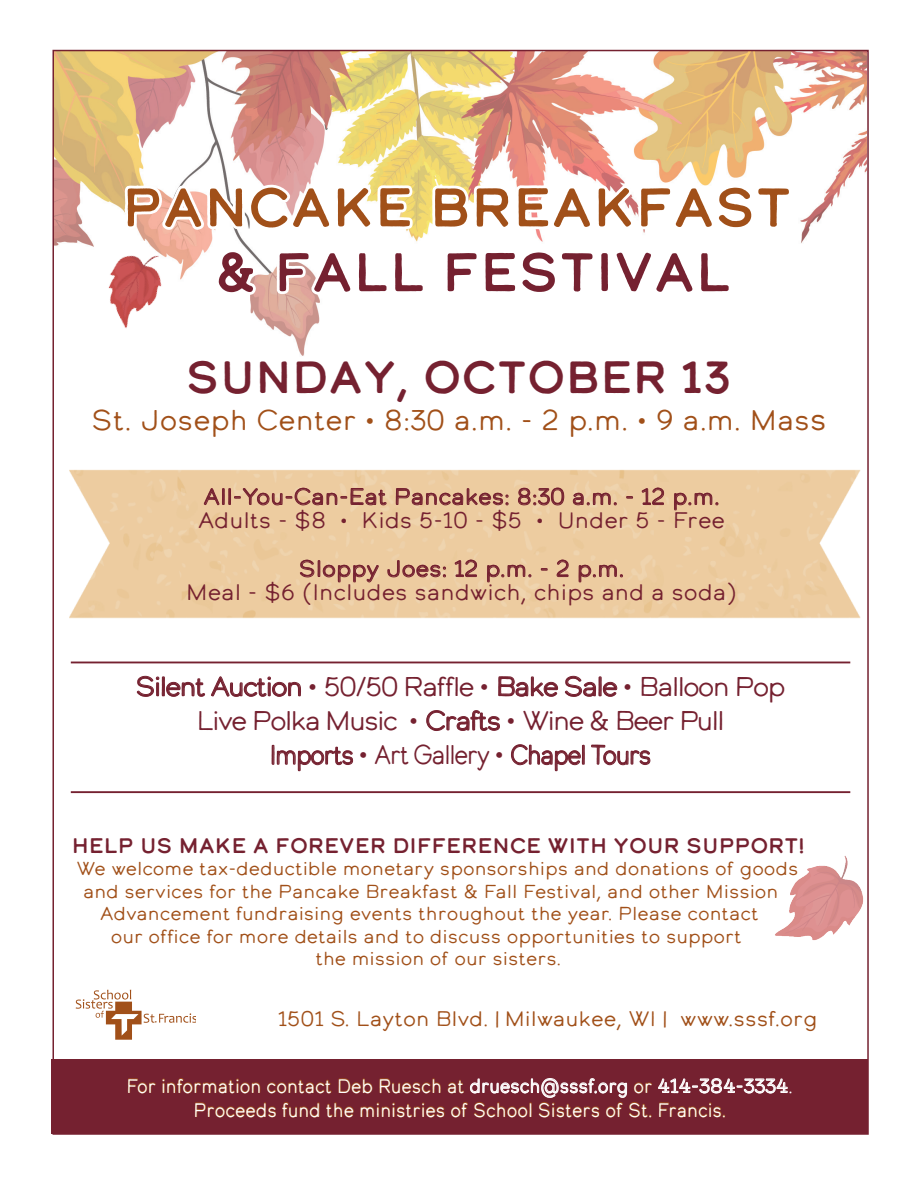
<style>
.page{position:relative;width:918px;height:1188px;background:#fff}
.page>*{position:absolute;margin:0;border:0;box-sizing:border-box;transform-origin:0 0}
.t1{font:54px "Calder Dark";color:#a15019}
.t2{font:54px "Calder Dark";color:#752130}
.t3{font:45px "Calder Dark";color:#752130}
.t4{font:28.5px "Calder LC";color:#a15019}
.t5{font:27px/34.2px "Calder LC";letter-spacing:-.07em;color:#752130;text-align:center}
.t6{font:22.5px/24px "Calder LC";color:#752130}
.t7{font:21px "Calder Dark";color:#752130}
.t8{font:21px "Calder LC";color:#a15019}
.t9{font:19.5px/24px "Calder LC";color:#fff;text-align:center;scale:.88 1}
.t10{font:18.75px "Calder LC";color:#a15019}
.s1{font-size:30.75px}
.s2{font-size:28.5px}
</style>
<div class="page">
<img style="left:55px;top:53px;width:811px;height:193px">
<svg style="left:121px;top:76px;width:674px;height:280px"></svg>
<svg style="left:76px;top:990px;width:120px;height:50px"></svg>
<img style="left:69px;top:469px;width:792px;height:195px">
<svg style="left:204px;top:476px;width:183px;height:44px"></svg>
<svg style="left:396px;top:488px;width:113px;height:32px"></svg>
<svg style="left:518px;top:487px;width:47px;height:19px"></svg>
<svg style="left:573px;top:491px;width:44px;height:29px"></svg>
<svg style="left:626px;top:495px;width:7px;height:4px"></svg>
<svg style="left:642px;top:487px;width:22px;height:18px"></svg>
<svg style="left:674px;top:491px;width:45px;height:20px"></svg>
<svg style="left:300px;top:559px;width:79px;height:24px"></svg>
<svg style="left:387px;top:559px;width:59px;height:19px"></svg>
<svg style="left:454px;top:559px;width:23px;height:18px"></svg>
<svg style="left:487px;top:563px;width:45px;height:20px"></svg>
<svg style="left:541px;top:567px;width:7px;height:4px"></svg>
<svg style="left:556px;top:559px;width:13px;height:18px"></svg>
<svg style="left:578px;top:563px;width:45px;height:20px"></svg>
<hr style="left:71px;top:662px;width:779px;height:1px;background:#752130">
<hr style="left:71px;top:791px;width:779px;height:2px;background:#752130">
<svg style="left:136px;top:660px;width:165px;height:37px"></svg>
<svg style="left:498px;top:655px;width:60px;height:42px"></svg>
<svg style="left:565px;top:675px;width:53px;height:22px"></svg>
<svg style="left:426px;top:710px;width:74px;height:21px"></svg>
<svg style="left:271px;top:744px;width:83px;height:28px"></svg>
<svg style="left:511px;top:744px;width:74px;height:28px"></svg>
<svg style="left:591px;top:744px;width:60px;height:22px"></svg>
<div style="left:52px;top:1060px;width:816px;height:74px;background:#752130"></div>
<svg style="left:128px;top:1078px;width:28px;height:16px"></svg>
<svg style="left:658px;top:1078px;width:130px;height:16px"></svg>
<svg style="left:162px;top:1078px;width:490px;height:40px"></svg>
<svg style="left:659px;top:1102px;width:66px;height:16px"></svg>
<img style="left:69px;top:222px;width:128px;height:124px">
<img style="left:775px;top:838px;width:94px;height:132px">
<p class="t1" style="left:122px;top:170px;width:671px">PANCAKE BREAKFAST</p>
<p class="t2" style="left:214px;top:235px;width:518px">&amp; FALL FESTIVAL</p>
<p class="t3" style="left:186px;top:347px;width:548px">SUNDAY, OCTOBER 13</p>
<p class="t4" style="left:91px;top:402px;width:737px">St. Joseph Center • 8:30 a.m. - 2 p.m. • 9 a.m. Mas<span class="s1">s</span></p>
<p class="t6" style="left:198px;top:484px;width:529px">All-You-Can-Eat Pancakes: 8:30 a.m. - 12 p.m.<br>Adults - $8 • Kids 5-10 - $5 • Under 5 - Free</p>
<p class="t6" style="left:186px;top:556px;width:552px;text-align:center">Sloppy Joes: 12 p.m. - 2 p.m.<br>Meal - $6 (Includes sandwich, chips and a soda)</p>
<p class="t5" style="left:135px;top:669px;width:652px">Silent Auction <span class="s2">•</span> 50/50 Raffle <span class="s2">•</span> Bake Sale <span class="s2">•</span> Balloon Pop<br>Live Polka Music <span class="s2">•</span> Crafts <span class="s2">•</span> Wine &amp; Beer Pull<br>Imports <span class="s2">•</span> Art Gallery <span class="s2">•</span> Chapel Tours</p>
<p class="t7" style="left:72px;top:831px;width:735px">HELP US MAKE A FOREVER DIFFERENCE WITH YOUR SUPPORT!</p>
<p class="t10" style="left:77px;top:856px;width:724px">We welcome tax-deductible monetary sponsorships and donations of goods</p>
<p class="t10" style="left:83px;top:879px;width:697px">and services for the Pancake Breakfast &amp; Fall Festival, and other Mission</p>
<p class="t10" style="left:100px;top:901px;width:661px">Advancement fundraising events throughout the year. Please contact</p>
<p class="t10" style="left:111px;top:924px;width:633px">our office for more details and to discuss opportunities to support</p>
<p class="t10" style="left:315px;top:946px;width:247px">the mission of our sisters.</p>
<p class="t8" style="left:278px;top:1005px;width:541px">1501 S. Layton Blvd. | Milwaukee, WI | www.sssf.org</p>
<p class="t9" style="left:126px;top:1074px;width:759px">For information contact Deb Ruesch at druesch@sssf.org or 414-384-3334.<br>Proceeds fund the ministries of School Sisters of St. Francis.</p>
</div>
